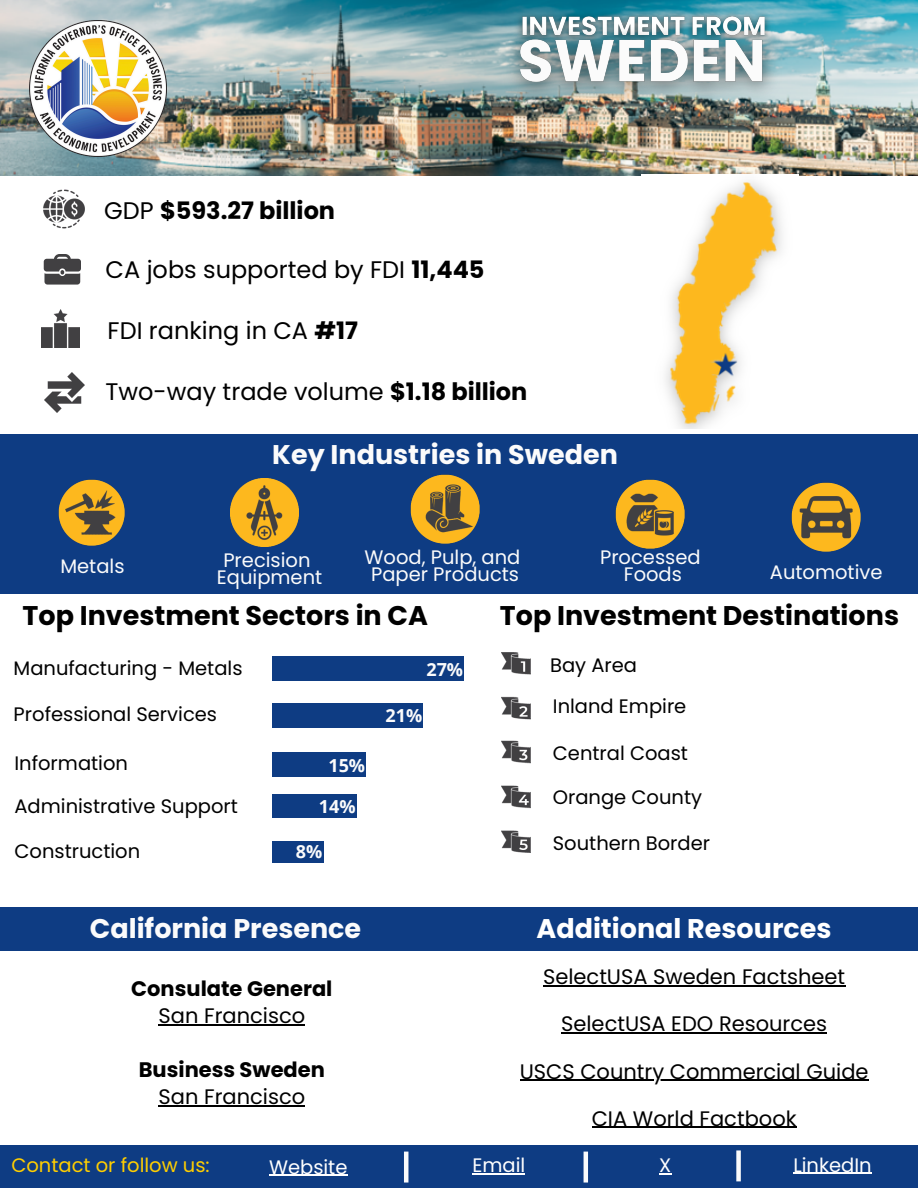
<style>
.page{position:relative;width:918px;height:1188px;background:#fff}
.page>*{position:absolute;margin:0;border:0;box-sizing:border-box;transform-origin:0 0}
.t1{font:700 27px "Poppins";color:#000}
.t2{font:700 27px "Poppins";color:#fbfbfb}
.t3{font:700 27px "Poppins";color:#fff}
.t4{font:24px "Poppins";color:#000}
.t5{font:700 24px "Poppins";color:#000}
.t6{font:21px "Poppins";color:#000}
.t7{font:700 21px/27px "Poppins";color:#000;text-align:center}
.t8{font:19.5px "Poppins";color:#000}
.t9{font:19.5px/16.8px "Poppins";color:#fbfbfb;text-align:center}
.t10{font:19.5px "Poppins";color:#fff}
.t11{font:19.5px "Poppins";color:#ffce00}
.t12{font:700 18px "Open Sans";color:#fbfbfb}
.s1{font-weight:400}
.s2{font-weight:700}
</style>
<div class="page">
<img style="left:0;top:0;width:918px;height:175px">
<img style="left:30px;top:20px;width:136px;height:137px">
<img style="left:44px;top:189px;width:40px;height:40px">
<img style="left:44px;top:372px;width:41px;height:41px">
<img style="left:41px;top:309px;width:39px;height:39px">
<svg style="left:44px;top:254px;width:37px;height:30px"></svg>
<div style="left:0;top:434px;width:918px;height:159px;background:#0e3c83"></div>
<div style="left:0;top:907px;width:918px;height:44px;background:#0e3c83"></div>
<img style="left:642px;top:174px;width:156px;height:255px">
<img style="left:792px;top:482px;width:69px;height:69px">
<img style="left:59px;top:479px;width:66px;height:67px">
<img style="left:615px;top:479px;width:69px;height:69px">
<img style="left:411px;top:475px;width:68px;height:68px">
<img style="left:230px;top:478px;width:69px;height:69px">
<img style="left:511px;top:5px;width:267px;height:10px">
<img style="left:495px;top:15px;width:292px;height:94px">
<div style="left:272px;top:703px;width:150px;height:25px;background:#0e3c83"></div>
<div style="left:272px;top:656px;width:191px;height:25px;background:#0e3c83"></div>
<div style="left:272px;top:752px;width:93px;height:24px;background:#0e3c83"></div>
<div style="left:272px;top:795px;width:85px;height:23px;background:#0e3c83"></div>
<div style="left:272px;top:841px;width:51px;height:21px;background:#0e3c83"></div>
<img style="left:501px;top:653px;width:30px;height:200px">
<hr style="left:543px;top:985px;width:302px;height:1px;background:#000">
<hr style="left:561px;top:1032px;width:266px;height:2px;background:#000">
<hr style="left:520px;top:1080px;width:348px;height:1px;background:#000">
<hr style="left:592px;top:1127px;width:205px;height:1px;background:#000">
<hr style="left:159px;top:1024px;width:146px;height:1px;background:#000">
<hr style="left:159px;top:1105px;width:146px;height:1px;background:#000">
<div style="left:0;top:1146px;width:918px;height:42px;background:#0e3c83"></div>
<hr style="left:404px;top:1152px;width:4px;height:31px;background:#fbfbfb">
<hr style="left:584px;top:1152px;width:4px;height:31px;background:#fbfbfb">
<div style="left:736px;top:1150px;width:5px;height:31px;background:#fbfbfb"></div>
<hr style="left:269px;top:1175px;width:79px;height:1px;background:#fff">
<hr style="left:472px;top:1173px;width:53px;height:1px;background:#fff">
<svg style="left:659px;top:1173px;width:12px;height:1px"></svg>
<hr style="left:793px;top:1173px;width:79px;height:1px;background:#fff">
<p class="t5" style="left:104px;top:193px;width:233px"><span class="s1">GDP</span> $593.27 billion</p>
<h5 class="t4" style="left:106px;top:253px;width:380px">CA jobs supported by FDI <span class="s2">11,445</span></h5>
<h3 class="t4" style="left:108px;top:314px;width:252px">FDI ranking in CA <span class="s2">#17</span></h3>
<h3 class="t4" style="left:106px;top:375px;width:423px">Two-way trade volume <span class="s2">$1.18 billion</span></h3>
<h5 class="t9" style="left:60px;top:558px;width:66px">Metals</h5>
<p class="t2" style="left:272px;top:435px;width:347px">Key Industries in Sweden</p>
<h3 class="t9" style="left:217px;top:552px;width:107px">Precision<br>Equipment</h3>
<h3 class="t9" style="left:365px;top:549px;width:157px">Wood, Pulp, and<br>Paper Products</h3>
<h5 class="t9" style="left:600px;top:549px;width:102px">Processed<br>Foods</h5>
<p class="t9" style="left:770px;top:564px;width:114px">Automotive</p>
<h5 class="t1" style="left:23px;top:597px;width:407px">Top Investment Sectors in CA</h5>
<p class="t1" style="left:500px;top:597px;width:401px">Top Investment Destinations</p>
<p class="t8" style="left:14px;top:655px;width:230px">Manufacturing - Metals</p>
<h5 class="t8" style="left:14px;top:700px;width:205px">Professional Services</h5>
<h5 class="t8" style="left:14px;top:749px;width:115px">Information</h5>
<h5 class="t8" style="left:14px;top:792px;width:225px">Administrative Support</h5>
<p class="t8" style="left:14px;top:837px;width:127px">Construction</p>
<h5 class="t12" style="left:328px;top:752px;width:38px">15%</h5>
<p class="t12" style="left:319px;top:794px;width:38px">14%</p>
<p class="t12" style="left:296px;top:839px;width:28px">8%</p>
<p class="t12" style="left:426px;top:657px;width:38px">27%</p>
<h5 class="t12" style="left:386px;top:703px;width:38px">21%</h5>
<h5 class="t8" style="left:550px;top:651px;width:88px">Bay Area</h5>
<h5 class="t8" style="left:553px;top:693px;width:135px">Inland Empire</h5>
<h5 class="t8" style="left:553px;top:739px;width:137px">Central Coast</h5>
<h5 class="t8" style="left:553px;top:783px;width:151px">Orange County</h5>
<h5 class="t8" style="left:553px;top:830px;width:159px">Southern Border</h5>
<p class="t2" style="left:90px;top:909px;width:273px">California Presence</p>
<h5 class="t3" style="left:536px;top:909px;width:297px">Additional Resources</h5>
<h5 class="t7" style="left:131px;top:975px;width:203px">Consulate General<br><span class="s1">San Francisco</span></h5>
<h5 class="t7" style="left:139px;top:1056px;width:188px">Business Sweden<br><span class="s1">San Francisco</span></h5>
<h3 class="t6" style="left:543px;top:962px;width:304px">SelectUSA Sweden Factsheet</h3>
<h5 class="t6" style="left:561px;top:1009px;width:268px">SelectUSA EDO Resources</h5>
<h5 class="t6" style="left:520px;top:1056px;width:350px">USCS Country Commercial Guide</h5>
<h5 class="t6" style="left:592px;top:1104px;width:206px">CIA World Factbook</h5>
<p class="t11" style="left:11px;top:1152px;width:200px">Contact or follow us:</p>
<h5 class="t10" style="left:269px;top:1153px;width:80px">Website</h5>
<h5 class="t10" style="left:472px;top:1152px;width:54px">Email</h5>
<h5 class="t10" style="left:659px;top:1152px;width:14px">X</h5>
<h5 class="t10" style="left:793px;top:1151px;width:80px">LinkedIn</h5>
</div>
